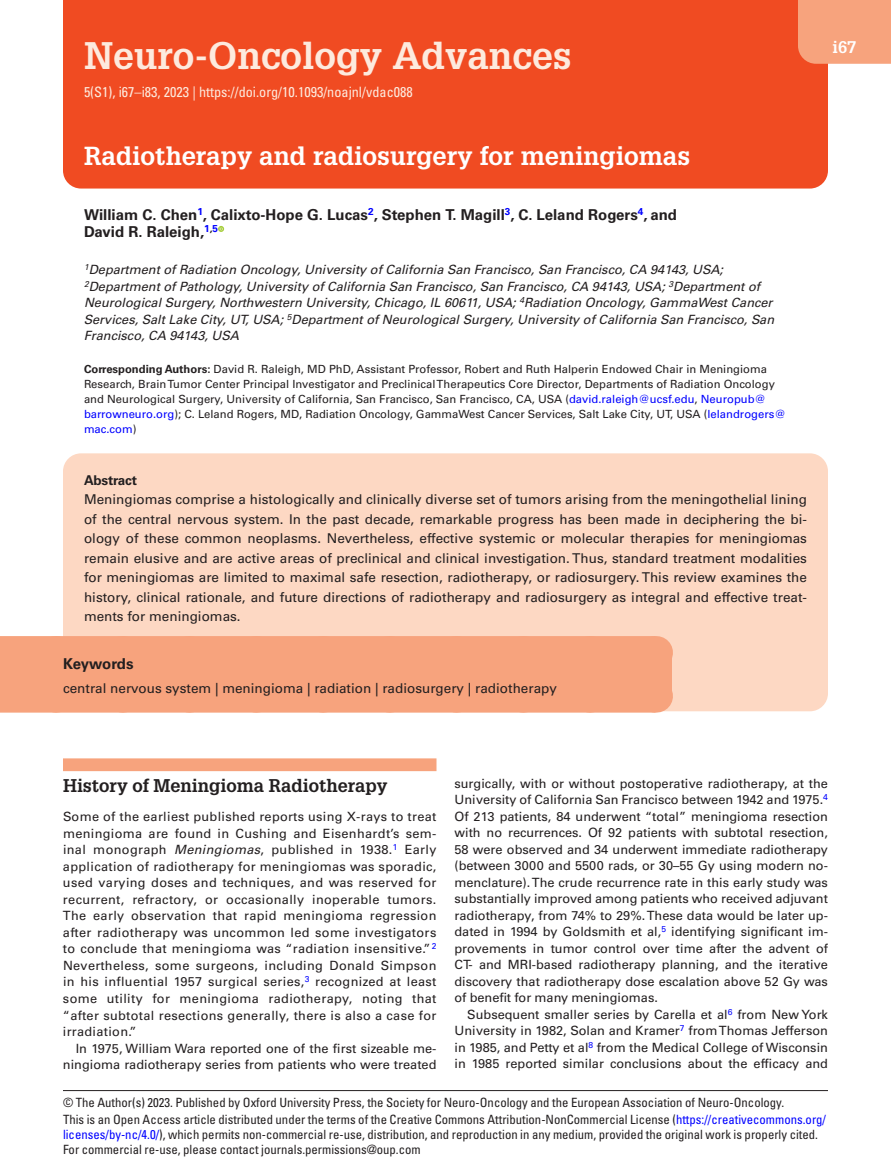
<style>
.page{position:relative;width:891px;height:1175px;background:#fff}
.page>*{position:absolute;margin:0;border:0;box-sizing:border-box;transform-origin:0 0}
.t1{font:700 37.5px "Glypha LT Std";color:#fdeade}
.t2{font:700 25.5px "Glypha LT Std";color:#fff}
.t3{font:700 18px "Glypha LT Std";color:#231f20}
.t4{font:700 16.5px "Glypha LT Std";color:#fff}
.t5{font:700 15px/16.5px "Univers LT Std";color:#231f20}
.t6{font:condensed 14.25px "Univers LT Std";color:#fdeade}
.t7{font:13.5px/19.5px "Univers LT Std";color:#231f20;text-align:justify}
.t8{font:700 13.5px "Univers LT Std";letter-spacing:-.015em;color:#231f20}
.t9{font:12.75px/16.5px "Univers LT Std";color:#231f20;text-align:justify}
.t10{font:condensed 12.75px/15px "Univers LT Std";color:#231f20}
.t11{font:italic 12.75px/16.5px "Univers LT Std";color:#231f20}
.t12{font:11.25px/15px "Univers LT Std";color:#231f20}
.s1{font-weight:700}
.s2{color:#00f}
.s3{font-style:italic}
</style>
<div class="page">
<div style="left:63px;top:0;width:765px;height:166px;background:#f04b22"></div>
<div style="left:798px;top:0;width:93px;height:64px;background:#f7a37d"></div>
<hr style="left:63px;top:1090px;width:765px;height:1px;background:#231f20">
<div style="left:63px;top:453px;width:765px;height:258px;background:#fdd8c3;border-radius:18px"></div>
<div style="left:0;top:653px;width:672px;height:35px;background:#f7a37d"></div>
<div style="left:0;top:636px;width:656px;height:33px;background:#f7a37d"></div>
<hr style="left:656px;top:636px;width:1px;height:33px;background:#f7a37d">
<div style="left:0;top:670px;width:672px;height:27px;background:#f7a37d"></div>
<div style="left:0;top:679px;width:656px;height:33px;background:#f7a37d"></div>
<hr style="left:656px;top:679px;width:1px;height:33px;background:#f7a37d">
<svg style="left:218px;top:226px;width:6px;height:6px"></svg>
<div style="left:63px;top:758px;width:373px;height:13px;background:#f7a37d"></div>
<div style="left:63px;top:166px;width:765px;height:22px;background:#f04b22"></div>
<h1 class="t1" style="left:84px;top:32px;width:489px">Neuro-Oncology Advances</h1>
<p class="t6" style="left:84px;top:83px;width:330px">5(S1), i67–i83, 2023 | https://doi.org/10.1093/noajnl/vdac088</p>
<h2 class="t2" style="left:84px;top:140px;width:608px">Radiotherapy and radiosurgery for meningiomas</h2>
<p class="t5" style="left:84px;top:207px;width:595px">William C. Chen<sup>1</sup>, Calixto-Hope G. Lucas<sup>2</sup>, Stephen T. Magill<sup>3</sup>, C. Leland Rogers<sup>4</sup>, and<br>David R. Raleigh,<sup>1</sup><sup>,</sup><sup>5</sup></p>
<p class="t11" style="left:84px;top:262px;width:692px"><sup>1</sup>Department of Radiation Oncology, University of California San Francisco, San Francisco, CA 94143, USA; <sup>2</sup>Department of Pathology, University of California San Francisco, San Francisco, CA 94143, USA; <sup>3</sup>Department of Neurological Surgery, Northwestern University, Chicago, IL 60611, USA; <sup>4</sup>Radiation Oncology, GammaWest Cancer Services, Salt Lake City, UT, USA; <sup>5</sup>Department of Neurological Surgery, University of California San Francisco, San Francisco, CA 94143, USA</p>
<p class="t12" style="left:84px;top:361px;width:703px"><span class="s1">Corresponding Authors:</span> David R. Raleigh, MD PhD, Assistant Professor, Robert and Ruth Halperin Endowed Chair in Meningioma Research, Brain Tumor Center Principal Investigator and Preclinical Therapeutics Core Director, Departments of Radiation Oncology and Neurological Surgery, University of California, San Francisco, San Francisco, CA, USA (<span class="s2">david.raleigh@ucsf.edu</span>, <span class="s2">Neuropub@ barrowneuro.org</span>); C. Leland Rogers, MD, Radiation Oncology, GammaWest Cancer Services, Salt Lake City, UT, USA (<span class="s2">lelandrogers@ mac.com</span>)</p>
<p class="t8" style="left:84px;top:472px;width:55px">Abstract</p>
<p class="t7" style="left:84px;top:489px;width:725px">Meningiomas comprise a histologically and clinically diverse set of tumors arising from the meningothelial lining of the central nervous system. In the past decade, remarkable progress has been made in deciphering the bi&shy;ology of these common neoplasms. Nevertheless, effective systemic or molecular therapies for meningiomas remain elusive and are active areas of preclinical and clinical investigation. Thus, standard treatment modalities for meningiomas are limited to maximal safe resection, radiotherapy, or radiosurgery. This review examines the history, clinical rationale, and future directions of radiotherapy and radiosurgery as integral and effective treat&shy;ments for meningiomas.</p>
<p class="t5" style="left:63px;top:655px;width:72px">Keywords</p>
<p class="t7" style="left:63px;top:678px;width:495px">central nervous system | meningioma | radiation | radiosurgery | radiotherapy</p>
<p class="t4" style="left:833px;top:37px;width:25px">i67</p>
<h3 class="t3" style="left:63px;top:774px;width:326px">History of Meningioma Radiotherapy</h3>
<p class="t9" style="left:63px;top:808px;width:375px">Some of the earliest published reports using X-rays to treat meningioma are found in Cushing and Eisenhardt’s sem&shy;inal monograph <span class="s3">Meningiomas</span>, published in 1938.<sup>1</sup> Early application of radiotherapy for meningiomas was sporadic, used varying doses and techniques, and was reserved for recurrent, refractory, or occasionally inoperable tumors.<br>The early observation that rapid meningioma regression after radiotherapy was uncommon led some investigators to conclude that meningioma was “radiation insensitive.”<sup>2<br></sup>Nevertheless, some surgeons, including Donald Simpson in his influential 1957 surgical series,<sup>3</sup> recognized at least some utility for meningioma radiotherapy, noting that “after subtotal resections generally, there is also a case for irradiation.”</p>
<p class="t9" style="left:63px;top:1039px;width:375px;text-align:right">In 1975, William Wara reported one of the first sizeable me&shy;ningioma radiotherapy series from patients who were treated</p>
<p class="t9" style="left:454px;top:775px;width:375px">surgically, with or without postoperative radiotherapy, at the University of California San Francisco between 1942 and 1975.<sup>4<br></sup>Of 213 patients, 84 underwent “total” meningioma resection with no recurrences. Of 92 patients with subtotal resection, 58 were observed and 34 underwent immediate radiotherapy (between 3000 and 5500 rads, or 30–55 Gy using modern no&shy;menclature). The crude recurrence rate in this early study was substantially improved among patients who received adjuvant radiotherapy, from 74% to 29%. These data would be later up&shy;dated in 1994 by Goldsmith et al,<sup>5</sup> identifying significant im&shy;provements in tumor control over time after the advent of CT- and MRI-based radiotherapy planning, and the iterative discovery that radiotherapy dose escalation above 52 Gy was of benefit for many meningiomas.</p>
<p class="t9" style="left:454px;top:1006px;width:375px;text-indent:13px">Subsequent smaller series by Carella et al<sup>6</sup> from New York University in 1982, Solan and Kramer<sup>7</sup> from Thomas Jefferson in 1985, and Petty et al<sup>8</sup> from the Medical College of Wisconsin in 1985 reported similar conclusions about the efficacy and</p>
<p class="t10" style="left:63px;top:1095px;width:723px">© The Author(s) 2023. Published by Oxford University Press, the Society for Neuro-Oncology and the European Association of Neuro-Oncology.</p>
<p class="t10" style="left:63px;top:1111px;width:765px">This is an Open Access article distributed under the terms of the Creative Commons Attribution-NonCommercial License (<span class="s2">https://creativecommons.org/ licenses/by-nc/4.0/</span>), which permits non-commercial re-use, distribution, and reproduction in any medium, provided the original work is properly cited.<br>For commercial re-use, please contact journals.permissions@oup.com</p>
</div>
